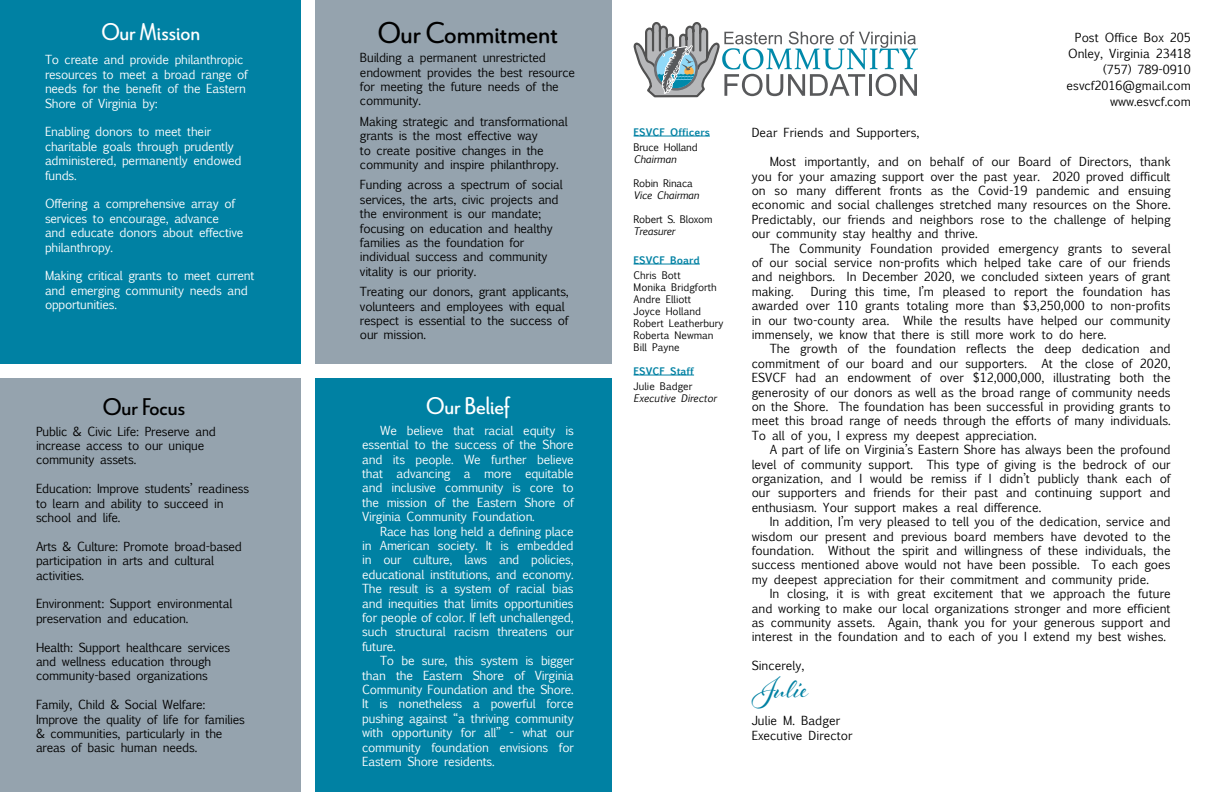
<style>
.page{position:relative;width:1224px;height:792px;background:#fff}
.page>*{position:absolute;margin:0;border:0;box-sizing:border-box;transform-origin:0 0}
.t1{font:32px "Al Fresco";color:#0081a3}
.t2{font:30px "Le Havre Rounded";color:#000}
.t3{font:24px "Le Havre Rounded";color:#fff}
.t4{font:24px "Le Havre";color:#000}
.t5{font:12px/14.4px "Euphemia UCAS";letter-spacing:-.02em;color:#000}
.t6{font:12px/14.4px "Euphemia UCAS";letter-spacing:-.02em;color:#fff}
.t7{font:12px/16px "Euphemia UCAS";color:#000}
.t8{font:10px/12px "Euphemia UCAS";color:#000}
.t9{font:10px "Euphemia UCAS";letter-spacing:-.02em;color:#000}
.t10{font:700 10px "Euphemia UCAS";color:#0081a3}
.t11{font:italic 10px "Euphemia UCAS";letter-spacing:-.02em;color:#000}
.t12{font:italic 10px "Euphemia UCAS";color:#000}
</style>
<div class="page">
<div style="left:315px;top:0;width:297px;height:364px;background:#95a3ae"></div>
<div style="left:0;top:0;width:301px;height:364px;background:#0081a3"></div>
<div style="left:0;top:378px;width:301px;height:414px;background:#95a3ae"></div>
<div style="left:315px;top:378px;width:297px;height:414px;background:#0081a3"></div>
<hr style="left:634px;top:136px;width:76px;height:1px;background:#0081a3">
<hr style="left:634px;top:264px;width:66px;height:1px;background:#0081a3">
<hr style="left:634px;top:375px;width:60px;height:1px;background:#0081a3">
<svg style="left:634px;top:22px;width:284px;height:75px"></svg>
<h3 class="t3" style="left:101px;top:18px;width:100px">Our Mission</h3>
<p class="t6" style="left:45px;top:53px;width:204px">To create and provide philanthropic resources to meet a broad range of needs for the benefit of the Eastern<br>Shore of Virginia by:</p>
<p class="t6" style="left:45px;top:125px;width:198px">Enabling donors to meet their charitable goals through prudently administered, permanently endowed funds.</p>
<p class="t6" style="left:45px;top:197px;width:200px">Offering a comprehensive array of services to encourage, advance<br>and educate donors about effective philanthropy.</p>
<p class="t6" style="left:45px;top:269px;width:211px">Making critical grants to meet current and emerging community needs and opportunities.</p>
<h3 class="t4" style="left:103px;top:393px;width:84px">Our Focus</h3>
<p class="t5" style="left:36px;top:424px;width:181px">Public &amp; Civic Life: Preserve and increase access to our unique community assets.</p>
<p class="t5" style="left:36px;top:481px;width:215px">Education: Improve students’ readiness to learn and ability to succeed in school and life.</p>
<p class="t5" style="left:36px;top:539px;width:208px">Arts &amp; Culture: Promote broad-based participation in arts and cultural activities.</p>
<p class="t5" style="left:36px;top:597px;width:198px">Environment: Support environmental preservation and education.</p>
<p class="t5" style="left:36px;top:640px;width:196px">Health: Support healthcare services and wellness education through community-based organizations</p>
<p class="t5" style="left:36px;top:697px;width:210px">Family, Child &amp; Social Welfare:<br>Improve the quality of life for families &amp; communities, particularly in the areas of basic human needs.</p>
<h2 class="t2" style="left:378px;top:15px;width:182px">Our Commitment</h2>
<p class="t5" style="left:360px;top:51px;width:217px">Building a permanent unrestricted endowment provides the best resource for meeting the future needs of the community.</p>
<p class="t5" style="left:360px;top:114px;width:209px">Making strategic and transformational grants is the most effective way<br>to create positive changes in the community and inspire philanthropy.</p>
<p class="t5" style="left:360px;top:178px;width:204px">Funding across a spectrum of social services, the arts, civic projects and the environment is our mandate; focusing on education and healthy families as the foundation for individual success and community vitality is our priority.</p>
<p class="t5" style="left:360px;top:285px;width:210px">Treating our donors, grant applicants, volunteers and employees with equal respect is essential to the success of our mission.</p>
<h3 class="t3" style="left:426px;top:392px;width:85px">Our Belief</h3>
<p class="t6" style="left:362px;top:423px;width:213px;text-align:justify;text-indent:18px">We believe that racial equity is essential to the success of the Shore and its people. We further believe that advancing a more equitable and inclusive community is core to the mission of the Eastern Shore of Virginia Community Foundation.</p>
<p class="t6" style="left:362px;top:524px;width:213px;text-align:justify;text-indent:18px">Race has long held a defining place in American society. It is embedded in our culture, laws and policies, educational institutions, and economy.<br>The result is a system of racial bias and inequities that limits opportunities for people of color. If left unchallenged, such structural racism threatens our future.</p>
<p class="t6" style="left:362px;top:653px;width:213px;text-align:justify;text-indent:18px">To be sure, this system is bigger than the Eastern Shore of Virginia Community Foundation and the Shore.<br>It is nonetheless a powerful force pushing against “a thriving community with opportunity for all” - what our community foundation envisions for Eastern Shore residents.</p>
<p class="t10" style="left:634px;top:124px;width:78px">ESVCF Officers</p>
<p class="t9" style="left:634px;top:140px;width:66px">Bruce Holland</p>
<p class="t11" style="left:634px;top:152px;width:44px">Chairman</p>
<p class="t9" style="left:634px;top:176px;width:61px">Robin Rinaca</p>
<p class="t11" style="left:634px;top:188px;width:67px">Vice Chairman</p>
<p class="t9" style="left:634px;top:212px;width:80px">Robert S. Bloxom</p>
<p class="t11" style="left:634px;top:224px;width:43px">Treasurer</p>
<p class="t10" style="left:634px;top:252px;width:68px">ESVCF Board</p>
<p class="t8" style="left:634px;top:269px;width:92px">Chris Bott<br>Monika Bridgforth<br>Andre Elliott<br>Joyce Holland<br>Robert Leatherbury<br>Roberta Newman<br>Bill Payne</p>
<p class="t10" style="left:634px;top:363px;width:62px">ESVCF Staff</p>
<p class="t8" style="left:634px;top:380px;width:60px">Julie Badger</p>
<p class="t12" style="left:634px;top:391px;width:85px">Executive Director</p>
<p class="t7" style="left:1067px;top:29px;width:126px;text-align:right">Post Office Box 205<br>Onley, Virginia 23418 (757) 789-0910 esvcf2016@gmail.com www.esvcf.com</p>
<p class="t7" style="left:752px;top:125px;width:169px">Dear Friends and Supporters,</p>
<p class="t5" style="left:752px;top:154px;width:421px;text-align:justify;text-indent:18px">Most importantly, and on behalf of our Board of Directors, thank you for your amazing support over the past year. 2020 proved difficult on so many different fronts as the Covid-19 pandemic and ensuing economic and social challenges stretched many resources on the Shore.<br>Predictably, our friends and neighbors rose to the challenge of helping our community stay healthy and thrive.</p>
<p class="t5" style="left:752px;top:241px;width:421px;text-align:justify;text-indent:18px">The Community Foundation provided emergency grants to several of our social service non-profits which helped take care of our friends and neighbors. In December 2020, we concluded sixteen years of grant making.</p>
<p class="t5" style="left:752px;top:284px;width:421px;text-align:justify;text-indent:59px">During this time, I’m pleased to report the foundation has awarded over 110 grants totaling more than $3,250,000 to non-profits in our two-county area. While the results have helped our community immensely, we know that there is still more work to do here.</p>
<p class="t5" style="left:752px;top:342px;width:421px;text-align:justify;text-indent:18px">The growth of the foundation reflects the deep dedication and commitment of our board and our supporters. At the close of 2020, ESVCF had an endowment of over $12,000,000, illustrating both the generosity of our donors as well as the broad range of community needs on the Shore. The foundation has been successful in providing grants to meet this broad range of needs through the efforts of many individuals.<br>To all of you, I express my deepest appreciation.</p>
<p class="t5" style="left:752px;top:442px;width:421px;text-align:justify;text-indent:18px">A part of life on Virginia’s Eastern Shore has always been the profound level of community support. This type of giving is the bedrock of our organization, and I would be remiss if I didn’t publicly thank each of our supporters and friends for their past and continuing support and enthusiasm. Your support makes a real difference.</p>
<p class="t5" style="left:752px;top:514px;width:421px;text-align:justify;text-indent:18px">In addition, I’m very pleased to tell you of the dedication, service and wisdom our present and previous board members have devoted to the foundation. Without the spirit and willingness of these individuals, the success mentioned above would not have been possible. To each goes my deepest appreciation for their commitment and community pride.</p>
<p class="t5" style="left:752px;top:586px;width:421px;text-align:justify;text-indent:18px">In closing, it is with great excitement that we approach the future and working to make our local organizations stronger and more efficient as community assets. Again, thank you for your generous support and interest in the foundation and to each of you I extend my best wishes.</p>
<p class="t7" style="left:752px;top:658px;width:54px">Sincerely,</p>
<h1 class="t1" style="left:752px;top:667px;width:58px">Julie</h1>
<p class="t7" style="left:752px;top:713px;width:102px;line-height:14.4px">Julie M. Badger<br>Executive Director</p>
</div>
